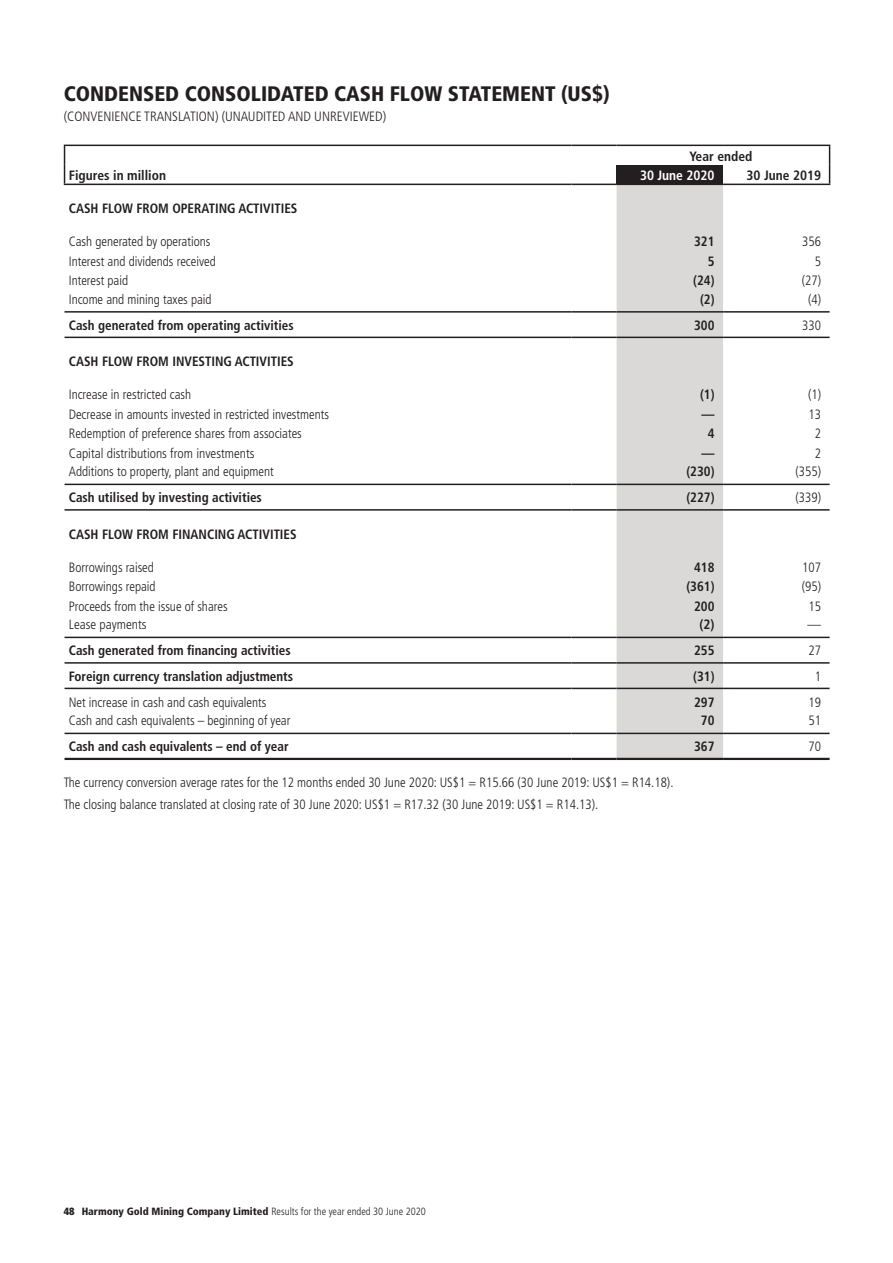
<style>
.page{position:relative;width:893px;height:1263px;background:#fff}
.page>*{position:absolute;margin:0;border:0;box-sizing:border-box;transform-origin:0 0}
.t1{font:900 condensed 21px "Frutiger LT Std";color:#231f20}
.t2{font:300 condensed 13.5px/22.5px "Frutiger LT Std";color:#231f20}
.t3{font:700 condensed 13.5px "Frutiger LT Std";color:#231f20}
.t4{font:700 condensed 13.5px "Frutiger LT Std";color:#fff}
.t5{font:300 condensed 10.5px "Frutiger LT Std";color:#231f20}
.s1{font-weight:900}
</style>
<div class="page">
<div style="left:617px;top:165px;width:106px;height:19px;background:#231f20"></div>
<div style="left:617px;top:185px;width:106px;height:573px;background:#dad9d8"></div>
<svg style="left:829px;top:146px;width:1px;height:38px"></svg>
<hr style="left:64px;top:145px;width:508px;height:1px;background:#231f20">
<hr style="left:572px;top:145px;width:45px;height:1px;background:#231f20">
<hr style="left:617px;top:145px;width:106px;height:1px;background:#231f20">
<hr style="left:723px;top:145px;width:107px;height:1px;background:#231f20">
<svg style="left:64px;top:146px;width:1px;height:38px"></svg>
<hr style="left:64px;top:184px;width:508px;height:1px;background:#231f20">
<hr style="left:572px;top:184px;width:45px;height:1px;background:#231f20">
<hr style="left:617px;top:184px;width:106px;height:1px;background:#231f20">
<hr style="left:723px;top:184px;width:107px;height:1px;background:#231f20">
<hr style="left:65px;top:311px;width:507px;height:2px;background:#231f20">
<hr style="left:572px;top:311px;width:45px;height:2px;background:#231f20">
<hr style="left:617px;top:311px;width:106px;height:2px;background:#231f20">
<hr style="left:723px;top:311px;width:107px;height:2px;background:#231f20">
<hr style="left:65px;top:337px;width:507px;height:1px;background:#231f20">
<hr style="left:572px;top:337px;width:45px;height:1px;background:#231f20">
<hr style="left:617px;top:337px;width:106px;height:1px;background:#231f20">
<hr style="left:723px;top:337px;width:107px;height:1px;background:#231f20">
<hr style="left:65px;top:484px;width:507px;height:1px;background:#231f20">
<hr style="left:572px;top:484px;width:45px;height:1px;background:#231f20">
<hr style="left:617px;top:484px;width:106px;height:1px;background:#231f20">
<hr style="left:723px;top:484px;width:107px;height:1px;background:#231f20">
<hr style="left:65px;top:509px;width:507px;height:2px;background:#231f20">
<hr style="left:572px;top:509px;width:45px;height:2px;background:#231f20">
<hr style="left:617px;top:509px;width:106px;height:2px;background:#231f20">
<hr style="left:723px;top:509px;width:107px;height:2px;background:#231f20">
<hr style="left:65px;top:637px;width:507px;height:1px;background:#231f20">
<hr style="left:572px;top:637px;width:45px;height:1px;background:#231f20">
<hr style="left:617px;top:637px;width:106px;height:1px;background:#231f20">
<hr style="left:723px;top:637px;width:107px;height:1px;background:#231f20">
<hr style="left:65px;top:662px;width:507px;height:2px;background:#231f20">
<hr style="left:572px;top:662px;width:45px;height:2px;background:#231f20">
<hr style="left:617px;top:662px;width:106px;height:2px;background:#231f20">
<hr style="left:723px;top:662px;width:107px;height:2px;background:#231f20">
<hr style="left:65px;top:688px;width:507px;height:1px;background:#231f20">
<hr style="left:572px;top:688px;width:45px;height:1px;background:#231f20">
<hr style="left:617px;top:688px;width:106px;height:1px;background:#231f20">
<hr style="left:723px;top:688px;width:107px;height:1px;background:#231f20">
<hr style="left:65px;top:733px;width:507px;height:1px;background:#231f20">
<hr style="left:65px;top:758px;width:507px;height:2px;background:#231f20">
<hr style="left:572px;top:733px;width:45px;height:1px;background:#231f20">
<hr style="left:572px;top:758px;width:45px;height:2px;background:#231f20">
<hr style="left:617px;top:733px;width:106px;height:1px;background:#231f20">
<hr style="left:617px;top:758px;width:106px;height:2px;background:#231f20">
<hr style="left:723px;top:733px;width:107px;height:1px;background:#231f20">
<hr style="left:723px;top:758px;width:107px;height:2px;background:#231f20">
<h1 class="t1" style="left:64px;top:81px;width:547px">CONDENSED CONSOLIDATED CASH FLOW STATEMENT (US$)</h1>
<p class="t2" style="left:64px;top:105px;width:324px">(CONVENIENCE TRANSLATION) (UNAUDITED AND UNREVIEWED)</p>
<p class="t3" style="left:689px;top:148px;width:64px">Year ended</p>
<p class="t3" style="left:69px;top:167px;width:99px">Figures in million</p>
<p class="t4" style="left:640px;top:167px;width:76px">30 June 2020</p>
<p class="t3" style="left:747px;top:167px;width:76px">30 June 2019</p>
<p class="t3" style="left:69px;top:200px;width:230px">CASH FLOW FROM OPERATING ACTIVITIES</p>
<p class="t2" style="left:69px;top:230px;width:143px">Cash generated by operations</p>
<p class="t3" style="left:694px;top:233px;width:22px">321</p>
<p class="t2" style="left:802px;top:230px;width:20px">356</p>
<p class="t2" style="left:69px;top:250px;width:148px">Interest and dividends received</p>
<p class="t3" style="left:708px;top:253px;width:8px">5</p>
<p class="t2" style="left:815px;top:250px;width:8px">5</p>
<p class="t2" style="left:69px;top:269px;width:61px">Interest paid</p>
<p class="t3" style="left:693px;top:272px;width:23px">(24)</p>
<p class="t2" style="left:802px;top:269px;width:21px">(27)</p>
<p class="t2" style="left:69px;top:288px;width:144px">Income and mining taxes paid</p>
<p class="t3" style="left:700px;top:291px;width:16px">(2)</p>
<p class="t2" style="left:808px;top:288px;width:15px">(4)</p>
<p class="t3" style="left:69px;top:317px;width:226px">Cash generated from operating activities</p>
<p class="t3" style="left:694px;top:317px;width:22px">300</p>
<p class="t2" style="left:802px;top:314px;width:20px">330</p>
<p class="t3" style="left:69px;top:353px;width:226px">CASH FLOW FROM INVESTING ACTIVITIES</p>
<p class="t2" style="left:69px;top:383px;width:124px">Increase in restricted cash</p>
<p class="t3" style="left:700px;top:386px;width:16px">(1)</p>
<p class="t2" style="left:808px;top:383px;width:15px">(1)</p>
<p class="t2" style="left:69px;top:403px;width:262px">Decrease in amounts invested in restricted investments</p>
<p class="t3" style="left:701px;top:406px;width:15px">—</p>
<p class="t2" style="left:808px;top:403px;width:14px">13</p>
<p class="t2" style="left:69px;top:422px;width:235px">Redemption of preference shares from associates</p>
<p class="t3" style="left:708px;top:425px;width:8px">4</p>
<p class="t2" style="left:815px;top:422px;width:8px">2</p>
<p class="t2" style="left:69px;top:442px;width:187px">Capital distributions from investments</p>
<p class="t3" style="left:701px;top:445px;width:15px">—</p>
<p class="t2" style="left:815px;top:442px;width:8px">2</p>
<p class="t2" style="left:69px;top:460px;width:207px">Additions to property, plant and equipment</p>
<p class="t3" style="left:686px;top:464px;width:30px">(230)</p>
<p class="t2" style="left:795px;top:460px;width:27px">(355)</p>
<p class="t3" style="left:69px;top:489px;width:195px">Cash utilised by investing activities</p>
<p class="t3" style="left:686px;top:489px;width:30px">(227)</p>
<p class="t2" style="left:795px;top:486px;width:27px">(339)</p>
<p class="t3" style="left:69px;top:526px;width:229px">CASH FLOW FROM FINANCING ACTIVITIES</p>
<p class="t2" style="left:69px;top:556px;width:87px">Borrowings raised</p>
<p class="t3" style="left:694px;top:559px;width:22px">418</p>
<p class="t2" style="left:802px;top:556px;width:20px">107</p>
<p class="t2" style="left:69px;top:575px;width:88px">Borrowings repaid</p>
<p class="t3" style="left:686px;top:578px;width:30px">(361)</p>
<p class="t2" style="left:802px;top:575px;width:21px">(95)</p>
<p class="t2" style="left:69px;top:595px;width:160px">Proceeds from the issue of shares</p>
<p class="t3" style="left:694px;top:598px;width:22px">200</p>
<p class="t2" style="left:808px;top:595px;width:14px">15</p>
<p class="t2" style="left:69px;top:613px;width:79px">Lease payments</p>
<p class="t3" style="left:700px;top:617px;width:17px">(2)</p>
<p class="t2" style="left:808px;top:613px;width:15px">—</p>
<p class="t3" style="left:69px;top:642px;width:223px">Cash generated from financing activities</p>
<p class="t3" style="left:694px;top:642px;width:22px">255</p>
<p class="t2" style="left:808px;top:639px;width:14px">27</p>
<p class="t3" style="left:69px;top:668px;width:226px">Foreign currency translation adjustments</p>
<p class="t3" style="left:693px;top:668px;width:23px">(31)</p>
<p class="t2" style="left:815px;top:665px;width:8px">1</p>
<p class="t2" style="left:69px;top:691px;width:199px">Net increase in cash and cash equivalents</p>
<p class="t3" style="left:694px;top:694px;width:22px">297</p>
<p class="t2" style="left:808px;top:691px;width:14px">19</p>
<p class="t2" style="left:69px;top:709px;width:223px">Cash and cash equivalents – beginning of year</p>
<p class="t3" style="left:701px;top:713px;width:15px">70</p>
<p class="t2" style="left:808px;top:709px;width:14px">51</p>
<p class="t3" style="left:69px;top:738px;width:221px">Cash and cash equivalents – end of year</p>
<p class="t3" style="left:694px;top:738px;width:22px">367</p>
<p class="t2" style="left:808px;top:735px;width:14px">70</p>
<p class="t2" style="left:64px;top:771px;width:611px">The currency conversion average rates for the 12 months ended 30 June 2020: US$1 = R15.66 (30 June 2019: US$1 = R14.18).<br>The closing balance translated at closing rate of 30 June 2020: US$1 = R17.32 (30 June 2019: US$1 = R14.13).</p>
<p class="t5" style="left:64px;top:1205px;width:364px"><span class="s1">48</span> <span class="s1">Harmony Gold Mining Company Limited</span> Results for the year ended 30 June 2020</p>
</div>
